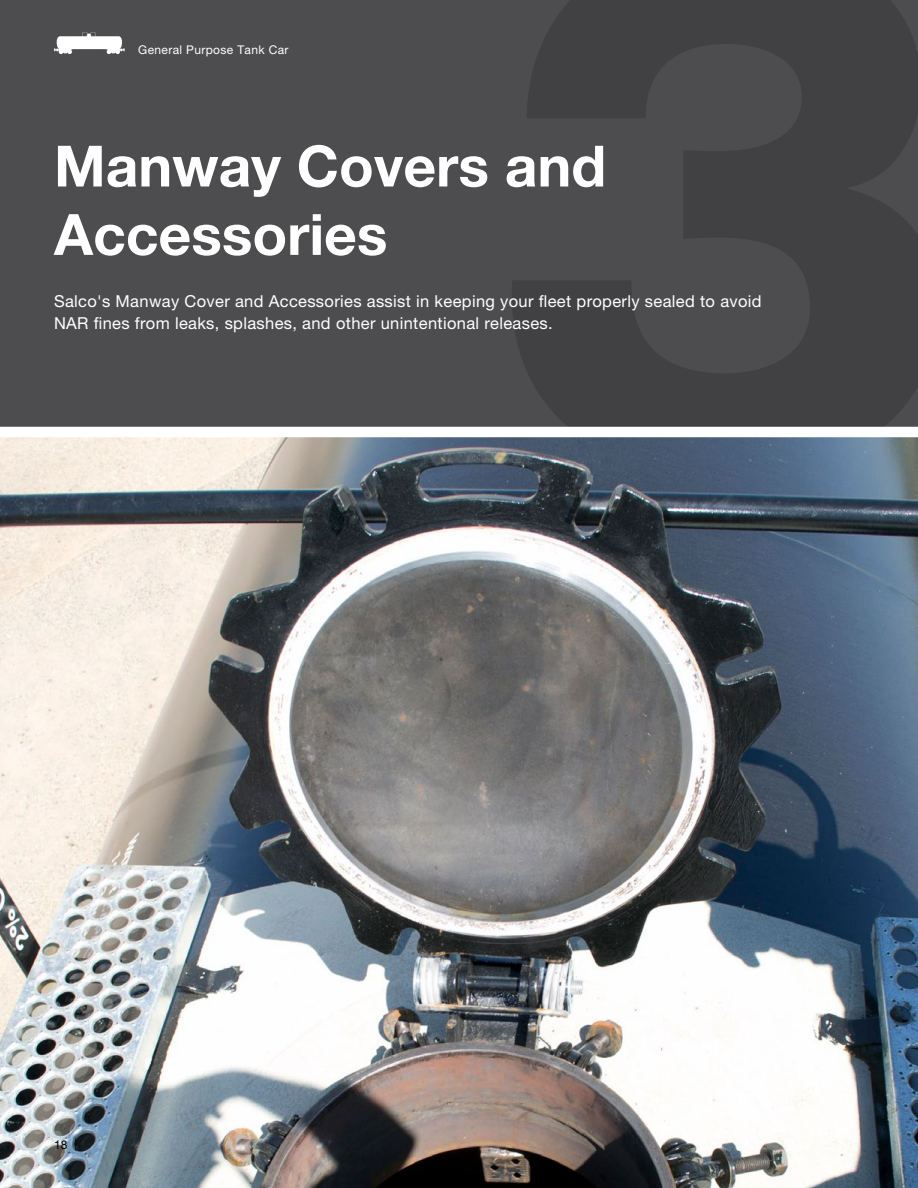
<style>
.page{position:relative;width:918px;height:1188px;background:#fff}
.page>*{position:absolute;margin:0;border:0;box-sizing:border-box;transform-origin:0 0}
.t1{font:700 57px/68.4px "Helvetica Neue LT Pro";color:#fff}
.t2{font:16.5px/22.5px "Helvetica Neue LT Pro";letter-spacing:.02em;color:#fff}
.t3{font:12px "Helvetica Neue LT Pro";letter-spacing:.03em;color:#fff}
.t4{font:12px "Helvetica Neue LT Pro";color:#000}
</style>
<div class="page">
<div style="left:0;top:0;width:918px;height:432px;background:#4d4d4f"></div>
<img style="left:0;top:437px;width:918px;height:751px">
<div style="left:0;top:427px;width:918px;height:10px;background:#fff"></div>
<svg style="left:54px;top:32px;width:71px;height:22px"></svg>
<p class="t3" style="left:138px;top:43px;width:152px">General Purpose Tank Car</p>
<h1 class="t1" style="left:54px;top:131px;width:554px">Manway Covers and<br>Accessories</h1>
<p class="t2" style="left:54px;top:289px;width:709px">Salco's Manway Cover and Accessories assist in keeping your fleet properly sealed to avoid<br>NAR fines from leaks, splashes, and other unintentional releases.</p>
<p class="t4" style="left:54px;top:1138px;width:25px">18 |</p>
</div>
